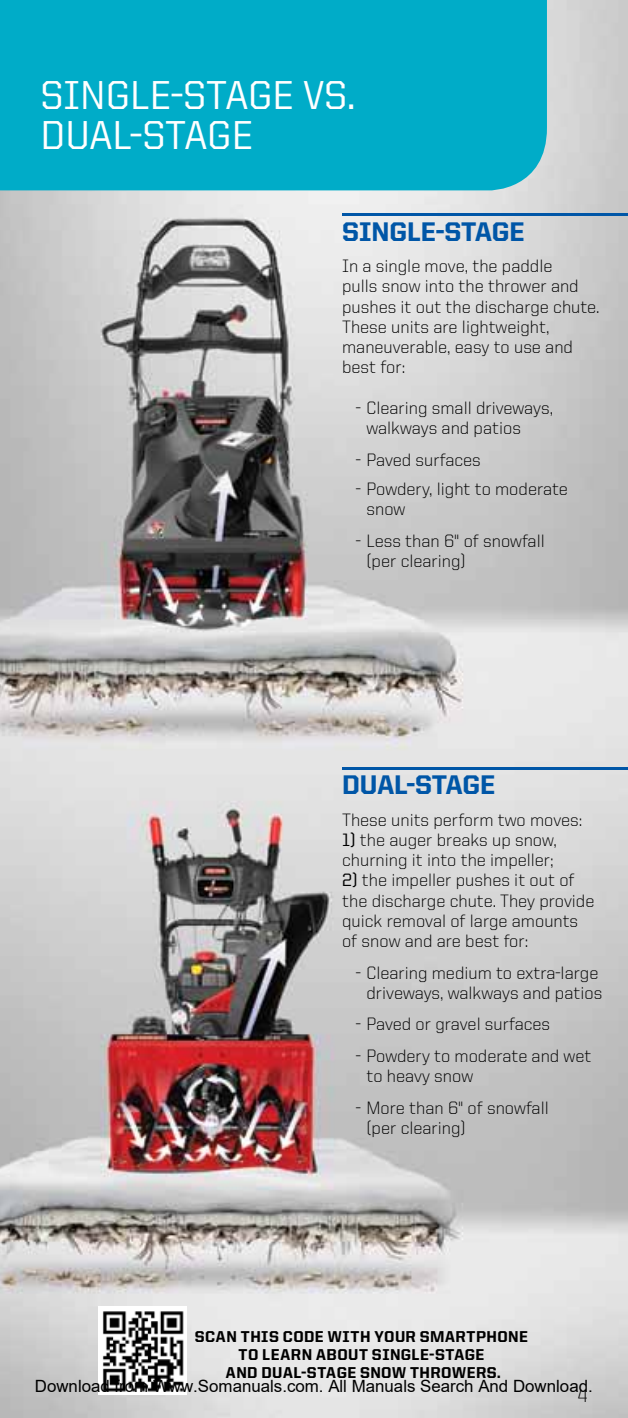
<style>
.page{position:relative;width:628px;height:1418px;background:#fff}
.page>*{position:absolute;margin:0;border:0;box-sizing:border-box;transform-origin:0 0}
.t1{font:500 40.5px/40.5px "United Sans Reg";letter-spacing:-.01em;color:#fff}
.t2{font:800 27px "United Sans Reg";letter-spacing:-.005em;color:#0056a7}
.t3{font:300 18px/20.2px "United Sans Reg";color:#000}
.t4{font:16.88px "Arial";color:#000}
.t5{font:800 15.75px "United Sans Reg";letter-spacing:.02em;color:#000}
.s1{font-weight:500}
</style>
<div class="page">
<img style="left:0;top:0;width:628px;height:1418px">
<hr style="left:342px;top:213px;width:286px;height:3px;background:#0056a7">
<div style="left:0;top:0;width:547px;height:190px;background:#00acc8"></div>
<div style="left:99px;top:1306px;width:88px;height:89px;background:#fff"></div>
<img style="left:102px;top:1311px;width:82px;height:81px">
<hr style="left:342px;top:767px;width:286px;height:3px;background:#0056a7">
<h1 class="t1" style="left:40px;top:74px;width:316px">SINGLE-STAG E VS.<br>D UAL-STAG E</h1>
<h2 class="t2" style="left:342px;top:217px;width:184px">SINGLE-STAGE</h2>
<p class="t3" style="left:342px;top:256px;width:259px">In a single move, the paddle<br>pulls snow into the thrower and pushes it out the discharge chute.<br>These units are lightweight, maneuverable, easy to use and best for:</p>
<p class="t3" style="left:366px;top:397px;width:188px;text-indent:-11px">- Clearing small driveways, walkways and patios</p>
<p class="t3" style="left:356px;top:449px;width:126px">- Paved surfaces</p>
<p class="t3" style="left:366px;top:478px;width:203px;text-indent:-11px">- Powdery, light to moderate snow</p>
<p class="t3" style="left:366px;top:530px;width:180px;text-indent:-11px">- Less than 6" of snowfall (per clearing)</p>
<h2 class="t2" style="left:342px;top:770px;width:155px">DUAL-STAGE</h2>
<p class="t3" style="left:342px;top:809px;width:242px">These units perform two moves:</p>
<p class="t3" style="left:342px;top:829px;width:216px"><span class="s1">1)</span> the auger breaks up snow, churning it into the impeller;</p>
<p class="t3" style="left:342px;top:870px;width:254px"><span class="s1">2)</span> the impeller pushes it out of the discharge chute. They provide quick removal of large amounts of snow and are best for:</p>
<p class="t3" style="left:356px;top:962px;width:248px;text-align:center">- Clearing medium to extra-large driveways, walkways and patios</p>
<p class="t3" style="left:356px;top:1014px;width:196px">- Paved or gravel surfaces</p>
<p class="t3" style="left:366px;top:1045px;width:226px;text-indent:-11px">- Powdery to moderate and wet to heavy snow</p>
<p class="t3" style="left:366px;top:1097px;width:184px;text-indent:-11px">- More than 6" of snowfall (per clearing)</p>
<p class="t5" style="left:195px;top:1327px;width:22px">SCAN</p>
<p class="t5" style="left:241px;top:1327px;width:11px">THIS</p>
<p class="t5" style="left:283px;top:1327px;width:11px">CODE</p>
<p class="t5" style="left:328px;top:1327px;width:12px">WITH</p>
<p class="t5" style="left:374px;top:1327px;width:12px">YOUR</p>
<p class="t5" style="left:420px;top:1327px;width:12px">SMARTPHONE</p>
<p class="t5" style="left:238px;top:1345px;width:35px">TO LEARN</p>
<p class="t5" style="left:316px;top:1345px;width:12px">ABOUT</p>
<p class="t5" style="left:372px;top:1345px;width:10px">SIN</p>
<p class="t5" style="left:401px;top:1345px;width:45px">GLE-STA</p>
<p class="t5" style="left:465px;top:1345px;width:19px">GE</p>
<p class="t5" style="left:226px;top:1363px;width:12px">AND</p>
<p class="t5" style="left:261px;top:1363px;width:11px">DUAL</p>
<p class="t5" style="left:301px;top:1363px;width:16px">-STA</p>
<p class="t5" style="left:337px;top:1363px;width:36px">GE SNOW</p>
<p class="t5" style="left:410px;top:1363px;width:12px">THROWERS</p>
<p class="t5" style="left:497px;top:1363px;width:5px">.</p>
<p class="t4" style="left:35px;top:1376px;width:559px">Download from Www.Somanuals.com. All Manuals Search And Download.</p>
<p class="t3" style="left:577px;top:1385px;width:11px">4</p>
</div>
